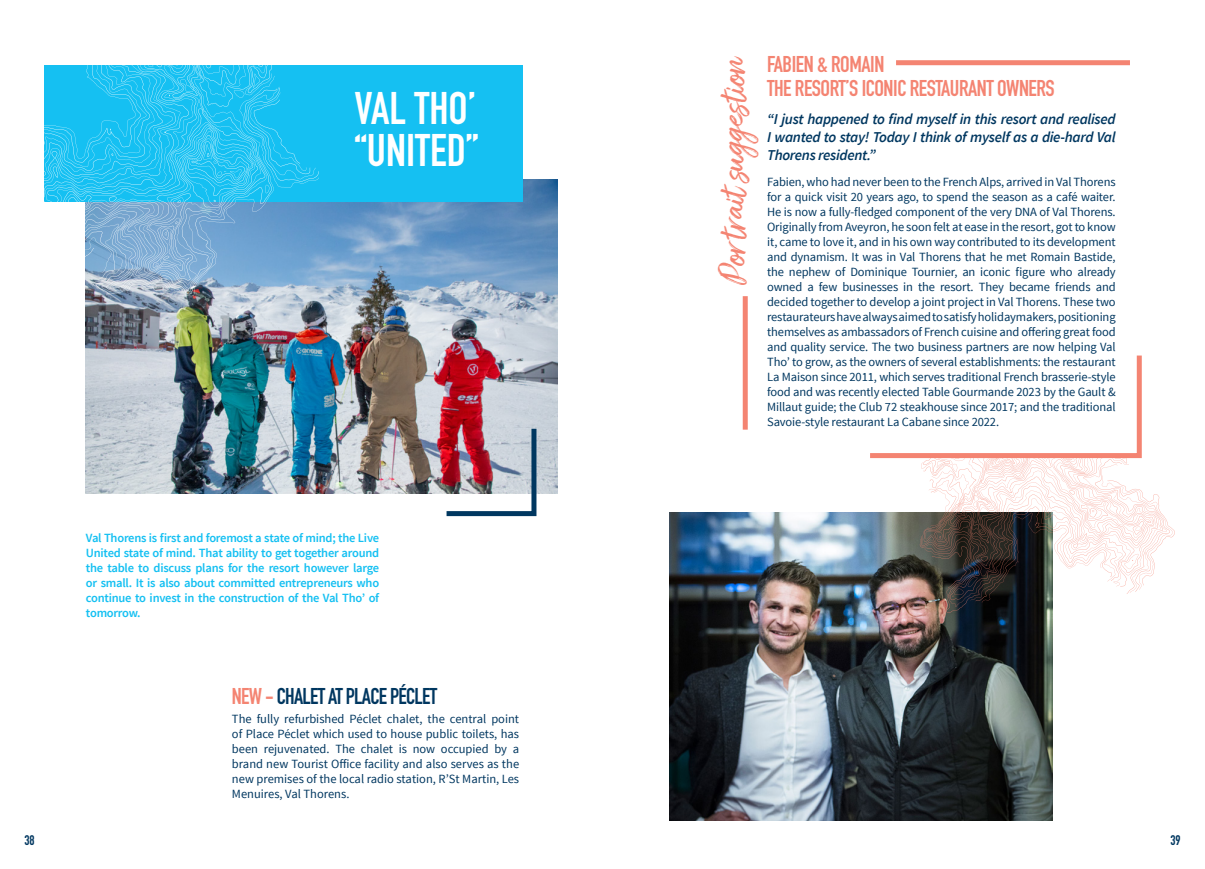
<style>
.page{position:relative;width:1205px;height:869px;background:#fff}
.page>*{position:absolute;margin:0;border:0;box-sizing:border-box;transform-origin:0 0}
.t1{font:700 45px "DIN Condensed";color:#fff}
.t2{font:36.25px "Amithen";color:#f48472}
.t3{font:700 22.5px "DIN Condensed";letter-spacing:-.02em;color:#f48472}
.t4{font:700 22.5px "DIN Condensed";letter-spacing:-.03em;color:#003760}
.t5{font:italic 600 15px/18px "Source Sans Pro";letter-spacing:-.02em;color:#003760;text-align:justify}
.t6{font:700 13.75px "DIN Condensed";color:#003760}
.t7{font:12.5px/15px "Source Sans Pro";letter-spacing:-.01em;color:#003760;text-align:justify}
.t8{font:600 12.5px/15px "Source Sans Pro";letter-spacing:-.02em;color:#15c0f2;text-align:justify}
.s1{color:#f48472}
</style>
<div class="page">
<img style="left:86px;top:179px;width:471px;height:314px">
<img style="left:670px;top:512px;width:383px;height:308px">
<div style="left:44px;top:65px;width:479px;height:136px;background:#15c0f2"></div>
<svg style="left:274px;top:76px;width:45px;height:214px"></svg>
<svg style="left:85px;top:65px;width:185px;height:227px"></svg>
<svg style="left:85px;top:65px;width:180px;height:223px"></svg>
<svg style="left:85px;top:79px;width:176px;height:205px"></svg>
<svg style="left:44px;top:65px;width:214px;height:215px"></svg>
<svg style="left:919px;top:602px;width:134px;height:10px"></svg>
<div style="left:743px;top:296px;width:5px;height:133px;background:#f48472"></div>
<div style="left:896px;top:60px;width:234px;height:5px;background:#f48472"></div>
<svg style="left:865px;top:355px;width:310px;height:247px"></svg>
<img style="left:441px;top:423px;width:98px;height:94px">
<p class="t1" style="left:354px;top:78px;width:123px">VAL THO’</p>
<p class="t1" style="left:354px;top:120px;width:126px">“UNITED”</p>
<p class="t8" style="left:86px;top:530px;width:295px">Val Thorens is first and foremost a state of mind; the Live United state of mind. That ability to get together around the table to discuss plans for the resort however large or small. It is also about committed entrepreneurs who continue to invest in the construction of the Val Tho’ of tomorrow.</p>
<p class="t4" style="left:232px;top:680px;width:207px"><span class="s1">NEW -</span> CHALET AT PLACE PÉCLET</p>
<p class="t7" style="left:232px;top:711px;width:289px">The fully refurbished Péclet chalet, the central point of Place Péclet which used to house public toilets, has been rejuvenated. The chalet is now occupied by a brand new Tourist Office facility and also serves as the new premises of the local radio station, R’St Martin, Les Menuires, Val Thorens.</p>
<p class="t2" style="left:711px;top:284px;width:230px;rotate:-90deg">Por traitsuggestion</p>
<p class="t3" style="left:767px;top:49px;width:119px">FABIEN &amp; ROMAIN</p>
<p class="t3" style="left:767px;top:72px;width:289px">THE RESORT’S ICONIC RESTAURANT OWNERS</p>
<p class="t5" style="left:767px;top:110px;width:350px">“I just happened to find myself in this resort and realised I wanted to stay! Today I think of myself as a die-hard Val Thorens resident.”</p>
<p class="t7" style="left:767px;top:174px;width:350px">Fabien, who had never been to the French Alps, arrived in Val Thorens for a quick visit 20 years ago, to spend the season as a café waiter.<br>He is now a fully-fledged component of the very DNA of Val Thorens.<br>Originally from Aveyron, he soon felt at ease in the resort, got to know it, came to love it, and in his own way contributed to its development and dynamism. It was in Val Thorens that he met Romain Bastide, the nephew of Dominique Tournier, an iconic figure who already owned a few businesses in the resort. They became friends and decided together to develop a joint project in Val Thorens. These two restaurateurs have always aimed to satisfy holidaymakers, positioning themselves as ambassadors of French cuisine and offering great food and quality service. The two business partners are now helping Val Tho’ to grow, as the owners of several establishments: the restaurant La Maison since 2011, which serves traditional French brasserie-style food and was recently elected Table Gourmande 2023 by the Gault &amp; Millaut guide; the Club 72 steakhouse since 2017; and the traditional Savoie-style restaurant La Cabane since 2022.</p>
<p class="t6" style="left:24px;top:830px;width:12px">38</p>
<p class="t6" style="left:1170px;top:830px;width:12px">39</p>
</div>
